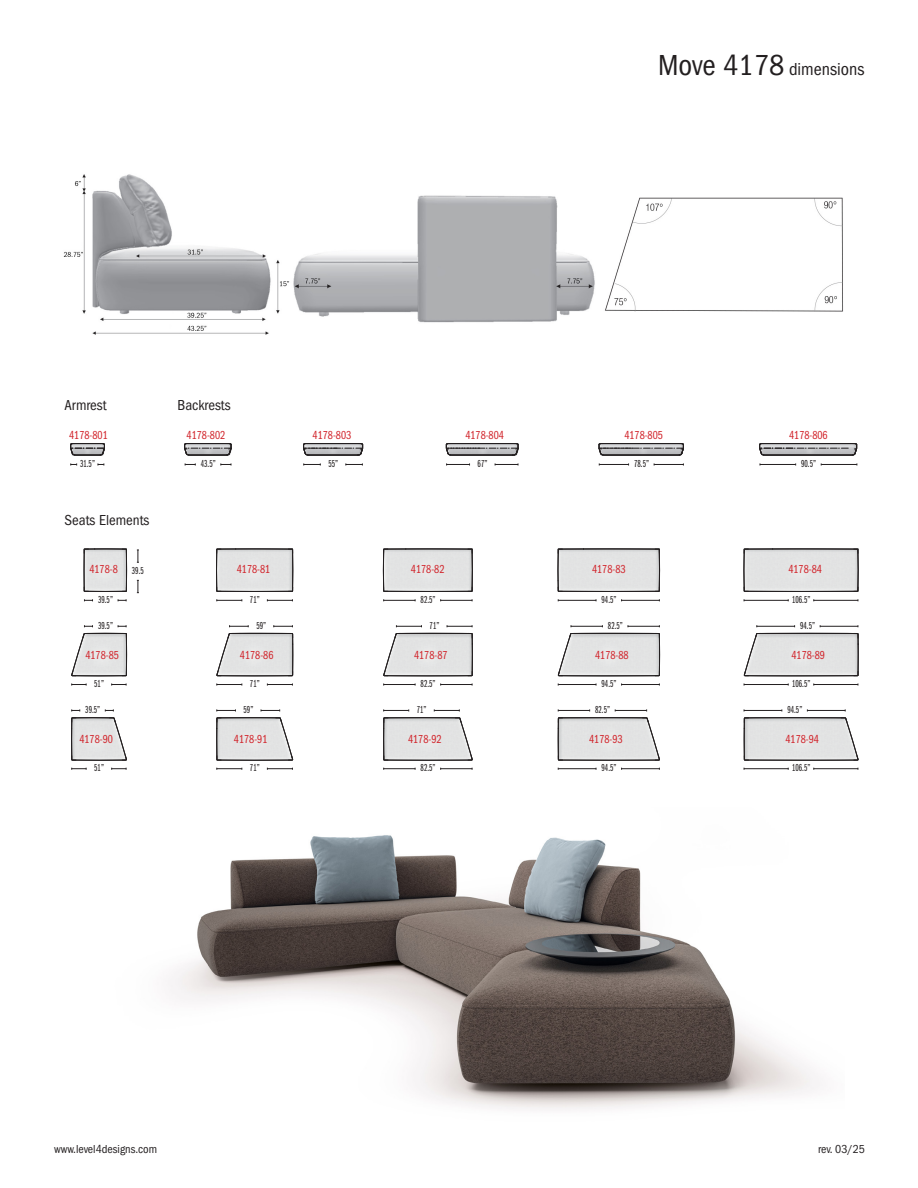
<style>
.page{position:relative;width:918px;height:1188px;background:#fff}
.page>*{position:absolute;margin:0;border:0;box-sizing:border-box;transform-origin:0 0}
.Back_Product_Name_Header{font:condensed 18px "ITC Franklin Gothic Std";color:#231f20}
.Headings_for_Diagrams{font:condensed 15px "ITC Franklin Gothic Std";color:#231f20}
.Diagram_prod_numbers{font:12px "Franklin Gothic LT Pro Bk Cm";color:#d1232a}
.t1{font:condensed 12px "ITC Franklin Gothic Std";color:#231f20}
.Diagram_Dimensions{font:10.5px "Franklin Gothic LT Pro Bk X Cm";color:#231f20}
.s1{font-size:30px}
</style>
<div class="page">
<svg style="left:70px;top:443px;width:35px;height:12px"></svg>
<svg style="left:184px;top:443px;width:47px;height:12px"></svg>
<svg style="left:303px;top:443px;width:60px;height:12px"></svg>
<svg style="left:446px;top:443px;width:72px;height:12px"></svg>
<svg style="left:599px;top:443px;width:85px;height:12px"></svg>
<svg style="left:759px;top:443px;width:98px;height:12px"></svg>
<svg style="left:446px;top:463px;width:24px;height:2px"></svg>
<svg style="left:495px;top:463px;width:24px;height:2px"></svg>
<hr style="left:599px;top:464px;width:30px;height:1px;background:#231f20">
<svg style="left:654px;top:463px;width:30px;height:2px"></svg>
<hr style="left:760px;top:464px;width:36px;height:1px;background:#231f20">
<hr style="left:821px;top:464px;width:36px;height:1px;background:#231f20">
<svg style="left:744px;top:548px;width:115px;height:222px"></svg>
<svg style="left:558px;top:548px;width:102px;height:222px"></svg>
<svg style="left:383px;top:548px;width:90px;height:222px"></svg>
<svg style="left:216px;top:548px;width:77px;height:222px"></svg>
<svg style="left:71px;top:548px;width:56px;height:222px"></svg>
<svg style="left:137px;top:550px;width:2px;height:13px"></svg>
<svg style="left:137px;top:580px;width:2px;height:13px"></svg>
<svg style="left:303px;top:463px;width:18px;height:2px"></svg>
<svg style="left:346px;top:463px;width:17px;height:2px"></svg>
<svg style="left:185px;top:463px;width:11px;height:2px"></svg>
<svg style="left:221px;top:463px;width:11px;height:2px"></svg>
<img style="left:63px;top:174px;width:780px;height:161px">
<img style="left:168px;top:835px;width:652px;height:275px">
<p class="Headings_for_Diagrams" style="left:64px;top:397px;width:44px">Armrest</p>
<p class="Headings_for_Diagrams" style="left:177px;top:397px;width:55px">Backrests</p>
<p class="Back_Product_Name_Header" style="left:658px;top:59px;width:208px"><span class="s1">Move 4178</span> dimensions</p>
<p class="Diagram_prod_numbers" style="left:69px;top:429px;width:40px">4178-801</p>
<p class="Diagram_prod_numbers" style="left:187px;top:429px;width:40px">4178-802</p>
<p class="Diagram_prod_numbers" style="left:313px;top:429px;width:40px">4178-803</p>
<p class="Diagram_prod_numbers" style="left:465px;top:429px;width:40px">4178-804</p>
<p class="Diagram_prod_numbers" style="left:624px;top:429px;width:40px">4178-805</p>
<p class="Diagram_prod_numbers" style="left:789px;top:429px;width:40px">4178-806</p>
<p class="Diagram_Dimensions" style="left:80px;top:458px;width:17px">31.5”</p>
<p class="Diagram_Dimensions" style="left:201px;top:458px;width:17px">43.5”</p>
<p class="Diagram_Dimensions" style="left:328px;top:458px;width:11px">55”</p>
<p class="Headings_for_Diagrams" style="left:64px;top:511px;width:86px">Seats Elements</p>
<p class="Diagram_Dimensions" style="left:478px;top:458px;width:11px">67”</p>
<p class="Diagram_Dimensions" style="left:634px;top:458px;width:17px">78.5”</p>
<p class="Diagram_Dimensions" style="left:801px;top:458px;width:17px">90.5”</p>
<p class="Diagram_prod_numbers" style="left:89px;top:563px;width:30px">4178-8</p>
<p class="Diagram_prod_numbers" style="left:237px;top:563px;width:35px">4178-81</p>
<p class="Diagram_prod_numbers" style="left:411px;top:563px;width:35px">4178-82</p>
<p class="Diagram_prod_numbers" style="left:592px;top:563px;width:35px">4178-83</p>
<p class="Diagram_prod_numbers" style="left:788px;top:563px;width:35px">4178-84</p>
<p class="Diagram_Dimensions" style="left:132px;top:565px;width:13px">39.5</p>
<p class="Diagram_Dimensions" style="left:98px;top:594px;width:17px">39.5”</p>
<p class="Diagram_Dimensions" style="left:98px;top:620px;width:17px">39.5”</p>
<p class="Diagram_Dimensions" style="left:250px;top:594px;width:11px">71”</p>
<p class="Diagram_Dimensions" style="left:256px;top:620px;width:11px">59”</p>
<p class="Diagram_Dimensions" style="left:421px;top:594px;width:17px">82.5”</p>
<p class="Diagram_Dimensions" style="left:430px;top:620px;width:11px">71”</p>
<p class="Diagram_Dimensions" style="left:602px;top:594px;width:17px">94.5”</p>
<p class="Diagram_Dimensions" style="left:608px;top:620px;width:17px">82.5”</p>
<p class="Diagram_Dimensions" style="left:792px;top:594px;width:20px">106.5”</p>
<p class="Diagram_Dimensions" style="left:800px;top:620px;width:17px">94.5”</p>
<p class="Diagram_prod_numbers" style="left:85px;top:648px;width:35px">4178-85</p>
<p class="Diagram_prod_numbers" style="left:240px;top:648px;width:35px">4178-86</p>
<p class="Diagram_prod_numbers" style="left:414px;top:648px;width:35px">4178-87</p>
<p class="Diagram_prod_numbers" style="left:595px;top:648px;width:35px">4178-88</p>
<p class="Diagram_prod_numbers" style="left:791px;top:648px;width:35px">4178-89</p>
<p class="Diagram_Dimensions" style="left:94px;top:678px;width:11px">51”</p>
<p class="Diagram_Dimensions" style="left:85px;top:704px;width:17px">39.5”</p>
<p class="Diagram_Dimensions" style="left:250px;top:678px;width:11px">71”</p>
<p class="Diagram_Dimensions" style="left:244px;top:704px;width:11px">59”</p>
<p class="Diagram_Dimensions" style="left:421px;top:678px;width:17px">82.5”</p>
<p class="Diagram_Dimensions" style="left:417px;top:704px;width:11px">71”</p>
<p class="Diagram_Dimensions" style="left:602px;top:678px;width:17px">94.5”</p>
<p class="Diagram_Dimensions" style="left:595px;top:704px;width:17px">82.5”</p>
<p class="Diagram_Dimensions" style="left:792px;top:678px;width:20px">106.5”</p>
<p class="Diagram_Dimensions" style="left:787px;top:704px;width:17px">94.5”</p>
<p class="Diagram_prod_numbers" style="left:79px;top:733px;width:35px">4178-90</p>
<p class="Diagram_prod_numbers" style="left:234px;top:733px;width:35px">4178-91</p>
<p class="Diagram_prod_numbers" style="left:408px;top:733px;width:35px">4178-92</p>
<p class="Diagram_prod_numbers" style="left:589px;top:733px;width:35px">4178-93</p>
<p class="Diagram_prod_numbers" style="left:785px;top:733px;width:35px">4178-94</p>
<p class="Diagram_Dimensions" style="left:94px;top:762px;width:11px">51”</p>
<p class="Diagram_Dimensions" style="left:250px;top:762px;width:11px">71”</p>
<p class="Diagram_Dimensions" style="left:421px;top:762px;width:17px">82.5”</p>
<p class="Diagram_Dimensions" style="left:602px;top:762px;width:17px">94.5”</p>
<p class="Diagram_Dimensions" style="left:792px;top:762px;width:20px">106.5”</p>
<p class="t1" style="left:54px;top:1142px;width:105px">www.level4designs.com</p>
<p class="t1" style="left:818px;top:1142px;width:48px">rev. 03/25</p>
</div>
